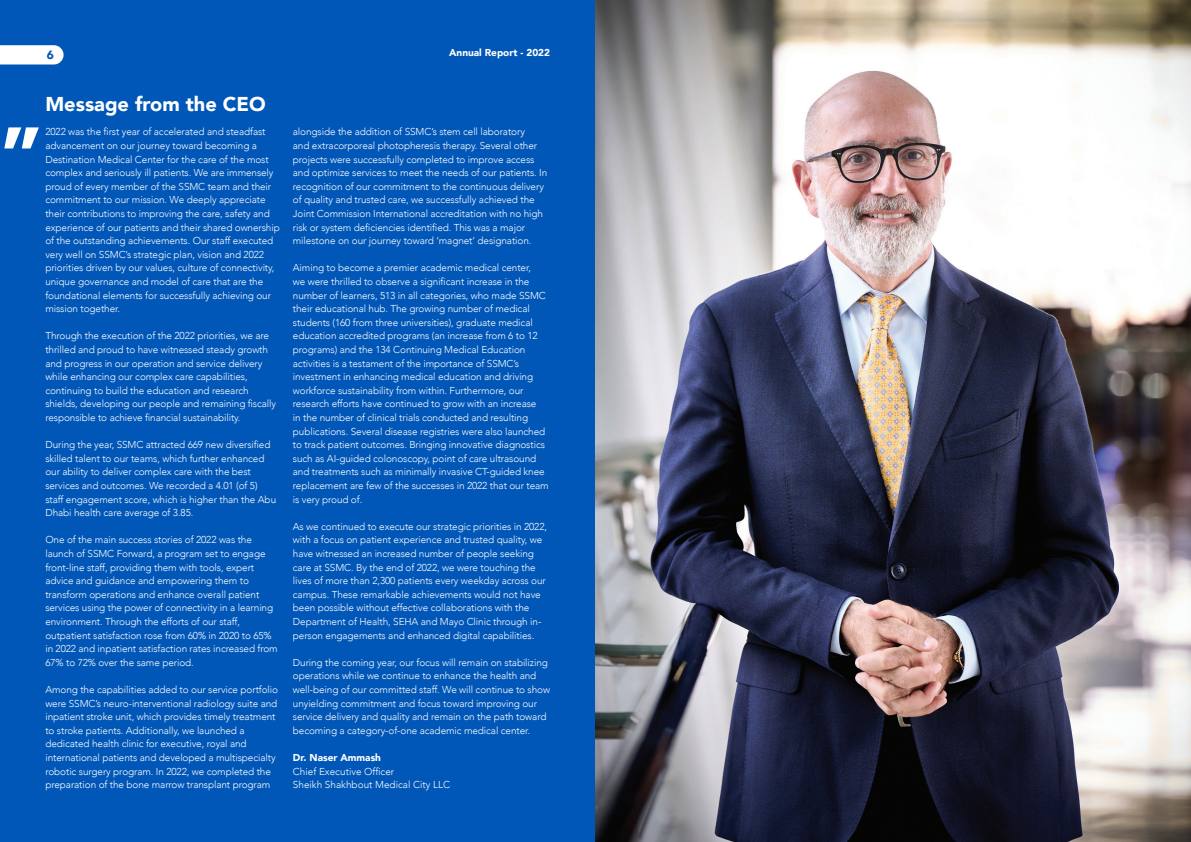
<style>
.page{position:relative;width:1191px;height:842px;background:#fff}
.page>*{position:absolute;margin:0;border:0;box-sizing:border-box;transform-origin:0 0}
.t1{font:900 20px "Avenir";color:#fff}
.t2{font:900 12px "Avenir";color:#0057b8}
.t3{font:300 10px/13.6px "Avenir";letter-spacing:-.01em;color:#fff}
.t4{font:900 10px "Avenir";color:#fff}
</style>
<div class="page">
<div style="left:0;top:0;width:596px;height:842px;background:#0057b8"></div>
<svg style="left:4px;top:127px;width:35px;height:21px"></svg>
<img style="left:595px;top:0;width:596px;height:842px">
<svg style="left:0;top:45px;width:64px;height:19px"></svg>
<p class="t2" style="left:47px;top:44px;width:9px">6</p>
<p class="t4" style="left:449px;top:44px;width:102px">Annual Report - 2022</p>
<p class="t1" style="left:45px;top:87px;width:222px">Message from the CEO</p>
<p class="t3" style="left:45px;top:125px;width:236px">2022 was the first year of accelerated and steadfast advancement on our journey toward becoming a Destination Medical Center for the care of the most complex and seriously ill patients. We are immensely proud of every member of the SSMC team and their commitment to our mission. We deeply appreciate their contributions to improving the care, safety and experience of our patients and their shared ownership of the outstanding achievements. Our staff executed very well on SSMC’s strategic plan, vision and 2022 priorities driven by our values, culture of connectivity, unique governance and model of care that are the foundational elements for successfully achieving our mission together.</p>
<p class="t3" style="left:45px;top:329px;width:232px">Through the execution of the 2022 priorities, we are thrilled and proud to have witnessed steady growth and progress in our operation and service delivery while enhancing our complex care capabilities, continuing to build the education and research shields, developing our people and remaining fiscally responsible to achieve financial sustainability.</p>
<p class="t3" style="left:45px;top:438px;width:232px">During the year, SSMC attracted 669 new diversified skilled talent to our teams, which further enhanced our ability to deliver complex care with the best services and outcomes. We recorded a 4.01 (of 5) staff engagement score, which is higher than the Abu Dhabi health care average of 3.85.</p>
<p class="t3" style="left:45px;top:533px;width:234px">One of the main success stories of 2022 was the launch of SSMC Forward, a program set to engage front-line staff, providing them with tools, expert advice and guidance and empowering them to transform operations and enhance overall patient services using the power of connectivity in a learning environment. Through the efforts of our staff, outpatient satisfaction rose from 60% in 2020 to 65% in 2022 and inpatient satisfaction rates increased from 67% to 72% over the same period.</p>
<p class="t3" style="left:45px;top:683px;width:234px">Among the capabilities added to our service portfolio were SSMC’s neuro-interventional radiology suite and inpatient stroke unit, which provides timely treatment to stroke patients. Additionally, we launched a dedicated health clinic for executive, royal and international patients and developed a multispecialty robotic surgery program. In 2022, we completed the preparation of the bone marrow transplant program</p>
<p class="t3" style="left:293px;top:125px;width:256px">alongside the addition of SSMC’s stem cell laboratory<br>and extracorporeal photopheresis therapy. Several other projects were successfully completed to improve access and optimize services to meet the needs of our patients. In recognition of our commitment to the continuous delivery of quality and trusted care, we successfully achieved the Joint Commission International accreditation with no high risk or system deficiencies identified. This was a major milestone on our journey toward ‘magnet’ designation.</p>
<p class="t3" style="left:293px;top:261px;width:257px">Aiming to become a premier academic medical center,<br>we were thrilled to observe a significant increase in the number of learners, 513 in all categories, who made SSMC their educational hub. The growing number of medical students (160 from three universities), graduate medical education accredited programs (an increase from 6 to 12 programs) and the 134 Continuing Medical Education activities is a testament of the importance of SSMC’s investment in enhancing medical education and driving workforce sustainability from within. Furthermore, our research efforts have continued to grow with an increase<br>in the number of clinical trials conducted and resulting publications. Several disease registries were also launched to track patient outcomes. Bringing innovative diagnostics such as AI-guided colonoscopy, point of care ultrasound and treatments such as minimally invasive CT-guided knee replacement are few of the successes in 2022 that our team is very proud of.</p>
<p class="t3" style="left:293px;top:519px;width:256px">As we continued to execute our strategic priorities in 2022, with a focus on patient experience and trusted quality, we have witnessed an increased number of people seeking care at SSMC. By the end of 2022, we were touching the lives of more than 2,300 patients every weekday across our campus. These remarkable achievements would not have been possible without effective collaborations with the Department of Health, SEHA and Mayo Clinic through in&shy;person engagements and enhanced digital capabilities.</p>
<p class="t3" style="left:293px;top:655px;width:259px">During the coming year, our focus will remain on stabilizing operations while we continue to enhance the health and well-being of our committed staff. We will continue to show unyielding commitment and focus toward improving our service delivery and quality and remain on the path toward becoming a category-of-one academic medical center.</p>
<p class="t4" style="left:293px;top:749px;width:90px">Dr. Naser Ammash</p>
<p class="t3" style="left:293px;top:764px;width:103px">Chief Executive Officer</p>
<p class="t3" style="left:293px;top:778px;width:159px">Sheikh Shakhbout Medical City LLC</p>
</div>
